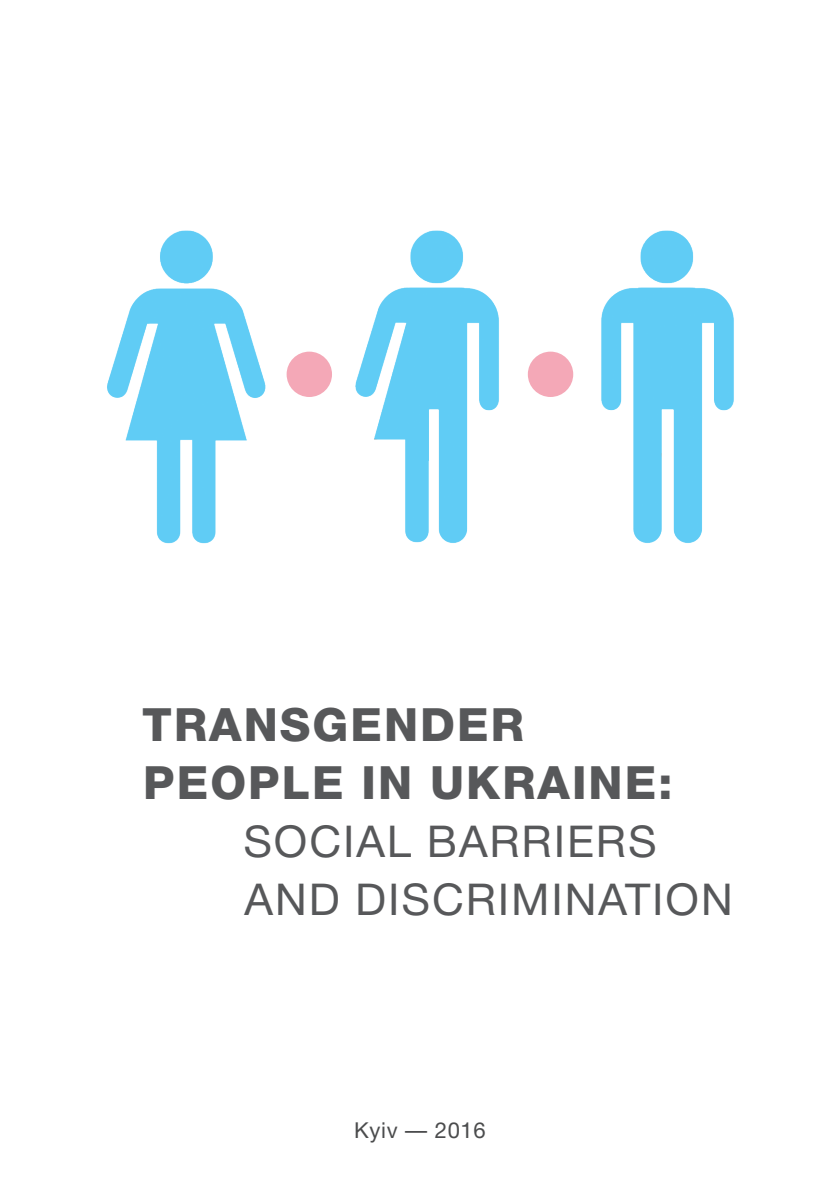
<style>
.page{position:relative;width:840px;height:1191px;background:#fff}
.page>*{position:absolute;margin:0;border:0;box-sizing:border-box;transform-origin:0 0}
.t1{font:800 46px "Helvetica Neue Cyr";letter-spacing:.045em;color:#57585a}
.t2{font:44px "Helvetica Neue Cyr";letter-spacing:.045em;color:#57585a}
.t3{font:22px "Helvetica Neue Cyr";letter-spacing:.03em;color:#4b4c4d}
</style>
<div class="page">
<img style="left:107px;top:230px;width:627px;height:314px">
<div style="left:286px;top:351px;width:46px;height:46px;background:#f4a8b7;border-radius:50%"></div>
<div style="left:527px;top:351px;width:46px;height:46px;background:#f4a8b7;border-radius:50%"></div>
<p class="t1" style="left:142px;top:699px;width:383px">TRANSGENDER</p>
<p class="t1" style="left:143px;top:757px;width:530px">PEOPLE IN UKRAINE:</p>
<p class="t2" style="left:243px;top:817px;width:414px">SOCIAL BARRIERS</p>
<p class="t2" style="left:244px;top:875px;width:489px">AND DISCRIMINATION</p>
<p class="t3" style="left:354px;top:1117px;width:133px">Kyiv — 2016</p>
</div>
